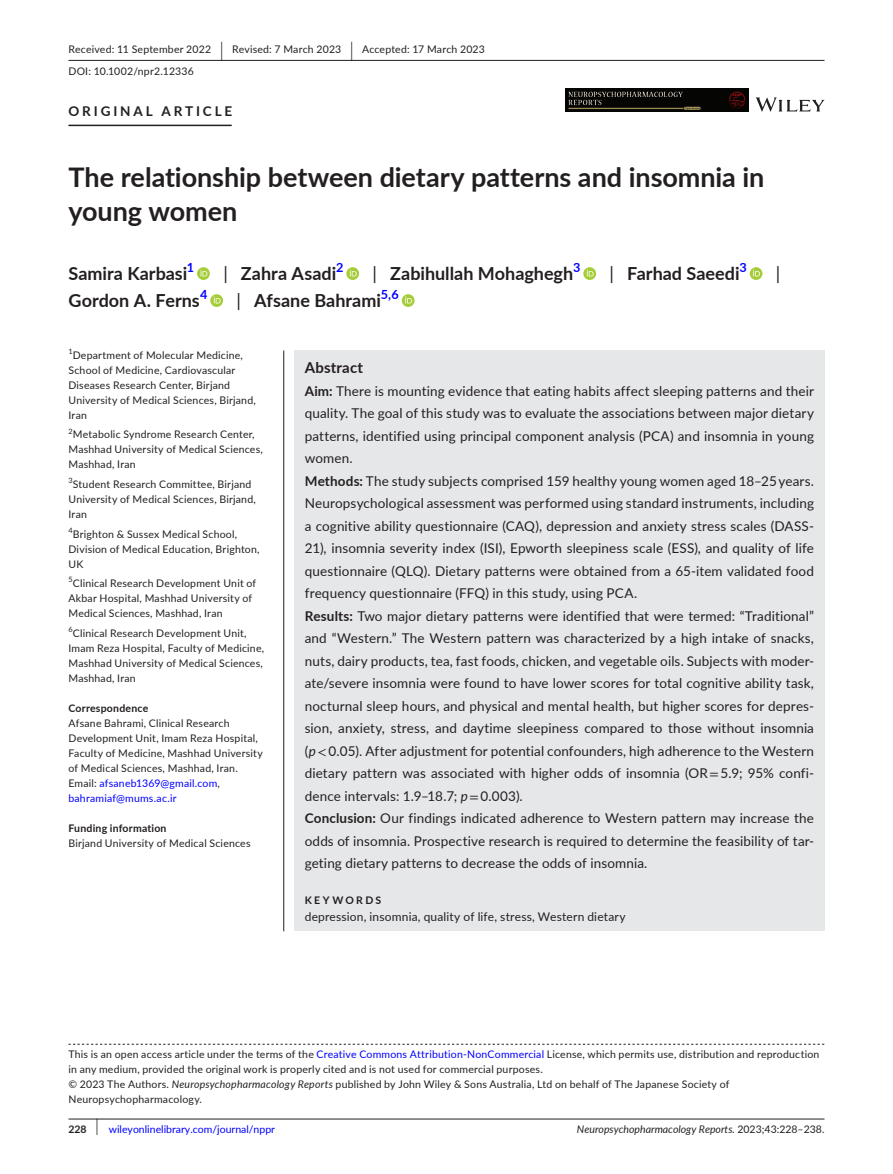
<style>
.page{position:relative;width:893px;height:1174px;background:#fff}
.page>*{position:absolute;margin:0;border:0;box-sizing:border-box;transform-origin:0 0}
.t1{font:700 27px/34.5px "Lato";letter-spacing:-.005em;color:#231f20}
.t2{font:700 18px "Lato";color:#231f20}
.t3{font:18px "Lato";color:#231f20}
.t4{font:700 15px "Lato";letter-spacing:.015em;color:#231f20}
.t5{font:13.5px/22.5px "Lato";letter-spacing:.01em;color:#231f20}
.t6{font:700 13.5px "Lato";letter-spacing:.215em;color:#231f20}
.t7{font:700 12.6px "Lato";color:#00f}
.t8{font:12px "Lato";letter-spacing:.015em;color:#231f20}
.t9{font:10.5px/15px "Lato";letter-spacing:.02em;color:#231f20}
.t10{font:italic 10.5px "Lato";color:#231f20}
.t11{font:10.5px "Lato";color:#00f}
.t12{font:700 10.5px "Lato";letter-spacing:.02em;color:#231f20}
.t13{font:700 10.5px "Lato";letter-spacing:.22em;color:#231f20}
.t14{font:7.35px "Lato";color:#231f20}
.s1{font-size:19.65px}
.s2{font-weight:400}
.s3{color:#00f}
.s4{font-weight:700}
.s5{font-style:italic}
.s6{font-family:"STIX"}
.s7{font-weight:700;color:#231f20}
.s8{font-size:17.4px;color:#231f20}
.s9{font-style:normal}
</style>
<div class="page">
<hr style="left:68px;top:1118px;width:756px;height:1px;background:#231f20">
<svg style="left:756px;top:97px;width:68px;height:15px"></svg>
<img style="left:566px;top:88px;width:182px;height:24px">
<hr style="left:68px;top:60px;width:756px;height:1px;background:#231f20">
<hr style="left:68px;top:125px;width:164px;height:1px;background:#231f20">
<svg style="left:197px;top:267px;width:13px;height:13px"></svg>
<svg style="left:200px;top:269px;width:7px;height:7px"></svg>
<svg style="left:346px;top:267px;width:13px;height:13px"></svg>
<svg style="left:350px;top:269px;width:7px;height:7px"></svg>
<svg style="left:583px;top:267px;width:13px;height:13px"></svg>
<svg style="left:587px;top:269px;width:7px;height:7px"></svg>
<svg style="left:750px;top:267px;width:12px;height:13px"></svg>
<svg style="left:753px;top:269px;width:7px;height:7px"></svg>
<svg style="left:210px;top:294px;width:13px;height:13px"></svg>
<svg style="left:214px;top:296px;width:7px;height:7px"></svg>
<svg style="left:402px;top:294px;width:13px;height:13px"></svg>
<svg style="left:405px;top:296px;width:7px;height:7px"></svg>
<svg style="left:68px;top:1043px;width:756px;height:1px"></svg>
<div style="left:294px;top:350px;width:530px;height:581px;background:#e6e7e9"></div>
<hr style="left:283px;top:350px;width:1px;height:581px;background:#231f20">
<p class="t9" style="left:68px;top:38px;width:418px;line-height:21.8px">Received: 11 September 2022 <span class="s1">|</span> Revised: 7 March 2023 <span class="s1">|</span> Accepted: 17 March 2023<br>DOI: 10.1002/npr2.12336</p>
<p class="t6" style="left:68px;top:101px;width:165px">ORIGINAL ARTICLE</p>
<h1 class="t1" style="left:68px;top:159px;width:697px">The relationship between dietary patterns and insomnia in young women</h1>
<h2 class="t2" style="left:68px;top:260px;width:120px">Samira Karbasi</h2>
<p class="t7" style="left:187px;top:258px;width:9px">1</p>
<h2 class="t2" style="left:223px;top:260px;width:114px"><span class="s2">|</span> Zahra Asadi</h2>
<p class="t7" style="left:336px;top:258px;width:9px">2</p>
<h2 class="t2" style="left:373px;top:260px;width:202px"><span class="s2">|</span> Zabihullah Mohaghegh</h2>
<p class="t7" style="left:573px;top:258px;width:9px">3</p>
<h2 class="t2" style="left:610px;top:260px;width:131px"><span class="s2">|</span> Farhad Saeedi</h2>
<p class="t7" style="left:739px;top:258px;width:9px">3</p>
<h2 class="t3" style="left:776px;top:260px;width:6px">|</h2>
<h2 class="t2" style="left:68px;top:287px;width:133px">Gordon A. Ferns</h2>
<p class="t7" style="left:200px;top:285px;width:9px">4</p>
<h2 class="t2" style="left:237px;top:287px;width:146px"><span class="s2">|</span> Afsane Bahrami</h2>
<p class="t7" style="left:381px;top:285px;width:19px">5,6</p>
<p class="t14" style="left:68px;top:346px;width:6px">1</p>
<p class="t9" style="left:68px;top:347px;width:189px;text-indent:4px">Department of Molecular Medicine,<br>School of Medicine, Cardiovascular<br>Diseases Research Center, Birjand<br>University of Medical Sciences, Birjand,<br>Iran</p>
<p class="t9" style="left:68px;top:427px;width:196px"><sup>2</sup>Metabolic Syndrome Research Center,<br>Mashhad University of Medical Sciences,<br>Mashhad, Iran</p>
<p class="t9" style="left:68px;top:476px;width:189px"><sup>3</sup>Student Research Committee, Birjand<br>University of Medical Sciences, Birjand,<br>Iran</p>
<p class="t9" style="left:68px;top:526px;width:193px"><sup>4</sup>Brighton &amp; Sussex Medical School,<br>Division of Medical Education, Brighton,<br>UK</p>
<p class="t9" style="left:68px;top:575px;width:189px"><sup>5</sup>Clinical Research Development Unit of<br>Akbar Hospital, Mashhad University of<br>Medical Sciences, Mashhad, Iran</p>
<p class="t9" style="left:68px;top:625px;width:197px"><sup>6</sup>Clinical Research Development Unit, Imam Reza Hospital, Faculty of Medicine, Mashhad University of Medical Sciences, Mashhad, Iran</p>
<p class="t12" style="left:68px;top:700px;width:81px">Correspondence</p>
<p class="t9" style="left:68px;top:715px;width:196px">Afsane Bahrami, Clinical Research Development Unit, Imam Reza Hospital, Faculty of Medicine, Mashhad University of Medical Sciences, Mashhad, Iran.<br>Email: <span class="s3">afsaneb1369@gmail.com</span>, <span class="s3">bahramiaf@mums.ac.ir</span></p>
<p class="t12" style="left:68px;top:820px;width:100px">Funding information</p>
<p class="t9" style="left:68px;top:835px;width:184px">Birjand University of Medical Sciences</p>
<p class="t4" style="left:305px;top:356px;width:60px">Abstract</p>
<p class="t5" style="left:305px;top:379px;width:511px"><span class="s4">Aim:</span> There is mounting evidence that eating habits affect sleeping patterns and their quality. The goal of this study was to evaluate the associations between major dietary patterns, identified using principal component analysis (PCA) and insomnia in young women.<br><span class="s4">Methods:</span> The study subjects comprised 159 healthy young women aged 18–25 years.<br>Neuropsychological assessment was performed using standard instruments, including a cognitive ability questionnaire (CAQ), depression and anxiety stress scales (DASS-21), insomnia severity index (ISI), Epworth sleepiness scale (ESS), and quality of life questionnaire (QLQ). Dietary patterns were obtained from a 65-item validated food frequency questionnaire (FFQ) in this study, using PCA.<br><span class="s4">Results:</span> Two major dietary patterns were identified that were termed: “Traditional” and “Western.” The Western pattern was characterized by a high intake of snacks, nuts, dairy products, tea, fast foods, chicken, and vegetable oils. Subjects with moder&shy;ate/severe insomnia were found to have lower scores for total cognitive ability task, nocturnal sleep hours, and physical and mental health, but higher scores for depres&shy;sion, anxiety, stress, and daytime sleepiness compared to those without insomnia (<span class="s5">p</span><span class="s6">&lt;</span> 0.05). After adjustment for potential confounders, high adherence to the Western dietary pattern was associated with higher odds of insomnia (OR <span class="s6">=</span> 5.9; 95% confi&shy;dence intervals: 1.9–18.7; <span class="s5">p</span><span class="s6">=</span> 0.003).<br><span class="s4">Conclusion:</span> Our findings indicated adherence to Western pattern may increase the odds of insomnia. Prospective research is required to determine the feasibility of tar&shy;geting dietary patterns to decrease the odds of insomnia.</p>
<p class="t13" style="left:305px;top:892px;width:78px">KEYWORDS</p>
<p class="t8" style="left:305px;top:907px;width:322px">depression, insomnia, quality of life, stress, Western dietary</p>
<p class="t9" style="left:68px;top:1046px;width:752px">This is an open access article under the terms of the <span class="s3">Creative Commons Attribution-NonCommercial</span> License, which permits use, distribution and reproduction in any medium, provided the original work is properly cited and is not used for commercial purposes.<br>© 2023 The Authors. <span class="s5">Neuropsychopharmacology Reports</span> published by John Wiley &amp; Sons Australia, Ltd on behalf of The Japanese Society of Neuropsychopharmacology.</p>
<p class="t11" style="left:68px;top:1121px;width:208px"><span class="s7">228</span> <span class="s8">|</span> wileyonlinelibrary.com/journal/nppr</p>
<p class="t10" style="left:577px;top:1121px;width:249px">Neuropsychopharmacology Reports. <span class="s9">2023;43:228–238.</span></p>
</div>
